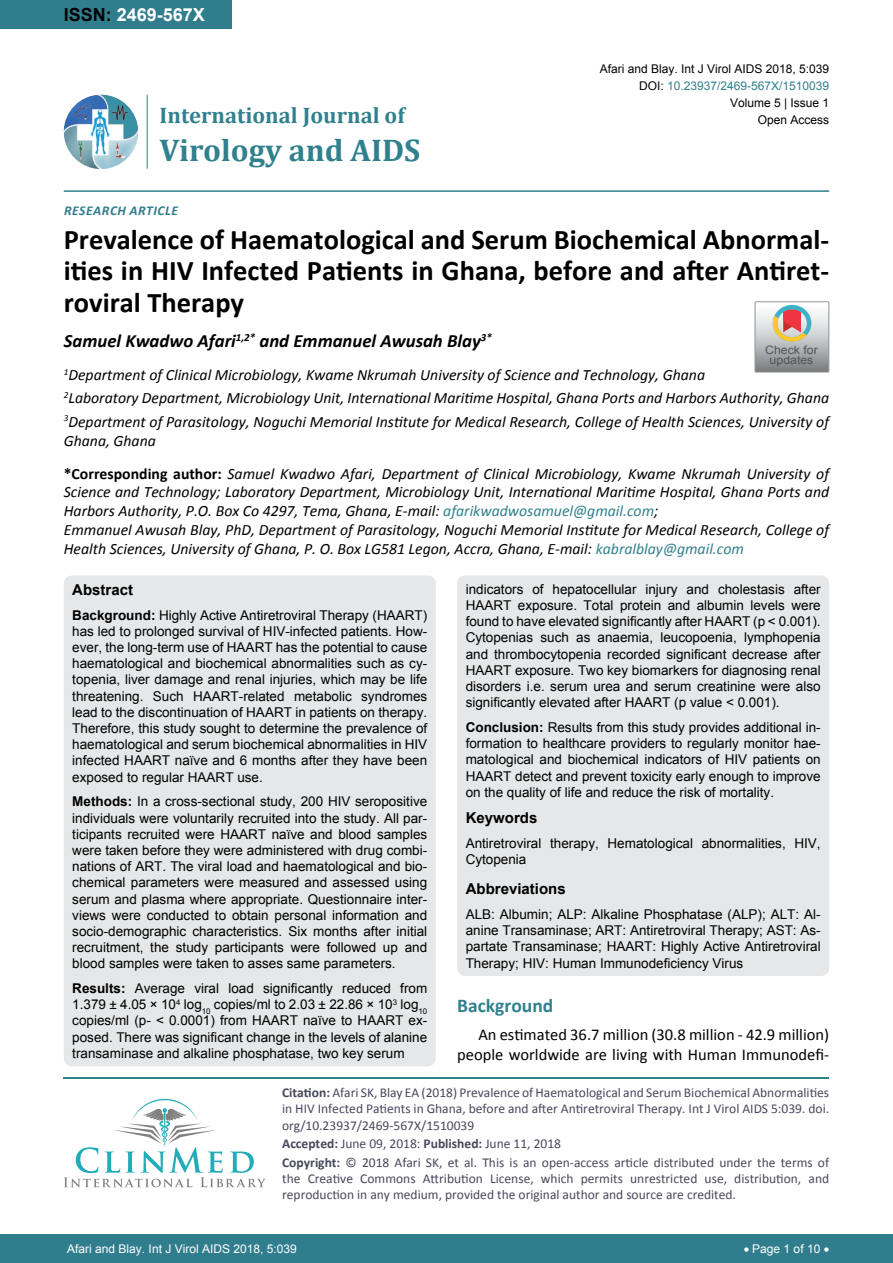
<style>
.page{position:relative;width:893px;height:1263px;background:#fff}
.page>*{position:absolute;margin:0;border:0;box-sizing:border-box;transform-origin:0 0}
.t1{font:700 31.5px "Cambria";color:#30808d}
.t2{font:700 28.5px/31.5px "Calibri";color:#000;text-align:justify}
.t3{font:700 22.5px "Cambria";color:#30808d}
.t4{font:700 19.5px "Calibri";color:#30808d}
.t5{font:italic 700 18.75px "Calibri";color:#000}
.t6{font:700 18px "Arial";color:#fff}
.t7{font:16.5px/19.8px "Calibri";color:#000;text-align:right}
.t8{font:italic 15.75px/18.9px "Calibri";color:#000}
.t9{font:700 15px "Arial";color:#000}
.t10{font:13.5px/16.2px "Arial";color:#000;text-align:justify}
.t11{font:13.5px/16.2px "Calibri";color:#47475c}
.t12{font:italic 700 13.5px "Calibri";letter-spacing:.04em;color:#307d8d}
.t13{font:12px "Arial";color:#000}
.t14{font:12px "Arial";color:#fff}
.t15{font:12px "Arial";color:#30808d}
.t16{font:11.7px/10.1px "Arial";color:#535353;text-align:center;scale:1.06 1}
.s1{color:#000}
.s2{font-weight:700;font-style:normal}
.s3{color:#30808d}
.s4{font-weight:700}
</style>
<div class="page">
<div style="left:0;top:0;width:231px;height:28px;background:#307d8d"></div>
<img style="left:64px;top:95px;width:74px;height:74px;border-radius:37px">
<hr style="left:147px;top:95px;width:1px;height:74px;background:#307d8d">
<hr style="left:64px;top:190px;width:765px;height:2px;background:#307d8d">
<hr style="left:64px;top:1077px;width:765px;height:1px;background:#30808d">
<svg style="left:64px;top:1099px;width:202px;height:88px"></svg>
<div style="left:0;top:1234px;width:893px;height:29px;background:#307d8d"></div>
<div style="left:64px;top:575px;width:372px;height:491px;background:#e6e7e8;border-radius:9px"></div>
<div style="left:457px;top:575px;width:372px;height:401px;background:#e6e7e8;border-radius:9px"></div>
<svg style="left:755px;top:302px;width:74px;height:70px;background:#bdb6b3"></svg>
<h3 class="t6" style="left:64px;top:2px;width:143px"><span class="s1">ISSN:</span> 2469-567X</h3>
<h3 class="t3" style="left:160px;top:100px;width:247px">International Journal of</h3>
<h1 class="t1" style="left:160px;top:128px;width:262px">Virology and AIDS</h1>
<p class="t12" style="left:64px;top:202px;width:17px">Resear</p>
<p class="t12" style="left:110px;top:202px;width:69px">ch Ar ticle</p>
<p class="t13" style="left:600px;top:60px;width:231px">Afari and Blay. Int J Virol AIDS 2018, 5:039</p>
<p class="t13" style="left:730px;top:95px;width:101px">Volume 5 | Issue 1</p>
<p class="t15" style="left:639px;top:78px;width:192px"><span class="s1">DOI:</span> 10.23937/2469-567X/1510039</p>
<p class="t13" style="left:758px;top:112px;width:73px">Open Access</p>
<h2 class="t2" style="left:64px;top:224px;width:767px">Prevalence of Haematological and Serum Biochemical Abnormal&shy;ities in HIV Infected Patients in Ghana, before and after Antiret&shy;roviral Therapy</h2>
<h3 class="t5" style="left:64px;top:329px;width:430px">Samuel Kwadwo Afari<sup>1,2*</sup> and Emmanuel Awusah Blay<sup>3*</sup></h3>
<p class="t16" style="left:765px;top:345px;width:51px">Check for updates</p>
<p class="t8" style="left:64px;top:363px;width:767px;line-height:23.1px"><sup>1</sup>Department of Clinical Microbiology, Kwame Nkrumah University of Science and Technology, Ghana<br><sup>2</sup>Laboratory Department, Microbiology Unit, International Maritime Hospital, Ghana Ports and Harbors Authority, Ghana<br><sup>3</sup>Department of Parasitology, Noguchi Memorial Institute for Medical Research, College of Health Sciences, University of</p>
<p class="t8" style="left:64px;top:430px;width:94px">Ghana, Ghana</p>
<p class="t8" style="left:64px;top:463px;width:767px"><span class="s2">*Corresponding author:</span> Samuel Kwadwo Afari, Department of Clinical Microbiology, Kwame Nkrumah University of Science and Technology; Laboratory Department, Microbiology Unit, International Maritime Hospital, Ghana Ports and Harbors Authority, P.O. Box Co 4297, Tema, Ghana, E-mail: <span class="s3">afarikwadwosamuel@gmail.com</span>;<br>Emmanuel Awusah Blay, PhD, Department of Parasitology, Noguchi Memorial Institute for Medical Research, College of Health Sciences, University of Ghana, P. O. Box LG581 Legon, Accra, Ghana, E-mail: <span class="s3">kabralblay@gmail.com</span></p>
<p class="t9" style="left:72px;top:580px;width:62px">Abstract</p>
<p class="t10" style="left:72px;top:607px;width:356px"><span class="s4">Background:</span> Highly Active Antiretroviral Therapy (HAART) has led to prolonged survival of HIV-infected patients. How&shy;ever, the long-term use of HAART has the potential to cause haematological and biochemical abnormalities such as cy&shy;topenia, liver damage and renal injuries, which may be life threatening. Such HAART-related metabolic syndromes lead to the discontinuation of HAART in patients on therapy.<br>Therefore, this study sought to determine the prevalence of haematological and serum biochemical abnormalities in HIV infected HAART naïve and 6 months after they have been exposed to regular HAART use.</p>
<p class="t10" style="left:72px;top:794px;width:356px"><span class="s4">Methods:</span> In a cross-sectional study, 200 HIV seropositive individuals were voluntarily recruited into the study. All par&shy;ticipants recruited were HAART naïve and blood samples were taken before they were administered with drug combi&shy;nations of ART. The viral load and haematological and bio&shy;chemical parameters were measured and assessed using serum and plasma where appropriate. Questionnaire inter&shy;views were conducted to obtain personal information and socio-demographic characteristics. Six months after initial recruitment, the study participants were followed up and blood samples were taken to asses same parameters.</p>
<p class="t10" style="left:72px;top:980px;width:356px"><span class="s4">Results:</span> Average viral load significantly reduced from 1.379 ± 4.05 × 10<sup>4</sup> log<sub>10</sub> copies/ml to 2.03 ± 22.86 × 10<sup>3</sup> log<sub>10 </sub>copies/ml (p- &lt; 0.0001) from HAART naïve to HAART ex&shy;posed. There was significant change in the levels of alanine transaminase and alkaline phosphatase, two key serum</p>
<p class="t10" style="left:466px;top:581px;width:356px">indicators of hepatocellular injury and cholestasis after HAART exposure. Total protein and albumin levels were found to have elevated significantly after HAART (p &lt; 0.001).<br>Cytopenias such as anaemia, leucopoenia, lymphopenia and thrombocytopenia recorded significant decrease after HAART exposure. Two key biomarkers for diagnosing renal disorders i.e. serum urea and serum creatinine were also significantly elevated after HAART (p value &lt; 0.001).</p>
<p class="t10" style="left:466px;top:719px;width:356px"><span class="s4">Conclusion:</span> Results from this study provides additional in&shy;formation to healthcare providers to regularly monitor hae&shy;matological and biochemical indicators of HIV patients on HAART detect and prevent toxicity early enough to improve on the quality of life and reduce the risk of mortality.</p>
<p class="t9" style="left:466px;top:808px;width:73px">Keywords</p>
<p class="t10" style="left:466px;top:835px;width:356px">Antiretroviral therapy, Hematological abnormalities, HIV,<br>Cytopenia</p>
<p class="t9" style="left:466px;top:879px;width:102px">Abbreviations</p>
<p class="t10" style="left:466px;top:906px;width:356px">ALB: Albumin; ALP: Alkaline Phosphatase (ALP); ALT: Al&shy;anine Transaminase; ART: Antiretroviral Therapy; AST: As&shy;partate Transaminase; HAART: Highly Active Antiretroviral Therapy; HIV: Human Immunodeficiency Virus</p>
<h3 class="t4" style="left:457px;top:993px;width:98px">Background</h3>
<p class="t7" style="left:457px;top:1025px;width:374px">An estimated 36.7 million (30.8 million - 42.9 million) people worldwide are living with Human Immunodefi-</p>
<p class="t11" style="left:282px;top:1084px;width:548px;text-align:justify"><span class="s4">Citation:</span> Afari SK, Blay EA (2018) Prevalence of Haematological and Serum Biochemical Abnormalities in HIV Infected Patients in Ghana, before and after Antiretroviral Therapy. Int J Virol AIDS 5:039. doi. org/10.23937/2469-567X/1510039</p>
<p class="t11" style="left:282px;top:1134px;width:548px;line-height:18.6px"><span class="s4">Accepted:</span> June 09, 2018: <span class="s4">Published:</span> June 11, 2018<br><span class="s4">Copyright:</span> © 2018 Afari SK, et al. This is an open-access article distributed under the terms of</p>
<p class="t11" style="left:282px;top:1170px;width:548px">the Creative Commons Attribution License, which permits unrestricted use, distribution, and reproduction in any medium, provided the original author and source are credited.</p>
<p class="t14" style="left:67px;top:1241px;width:231px">Afari and Blay. Int J Virol AIDS 2018, 5:039</p>
<p class="t14" style="left:744px;top:1241px;width:87px">• Page 1 of 10 •</p>
</div>
